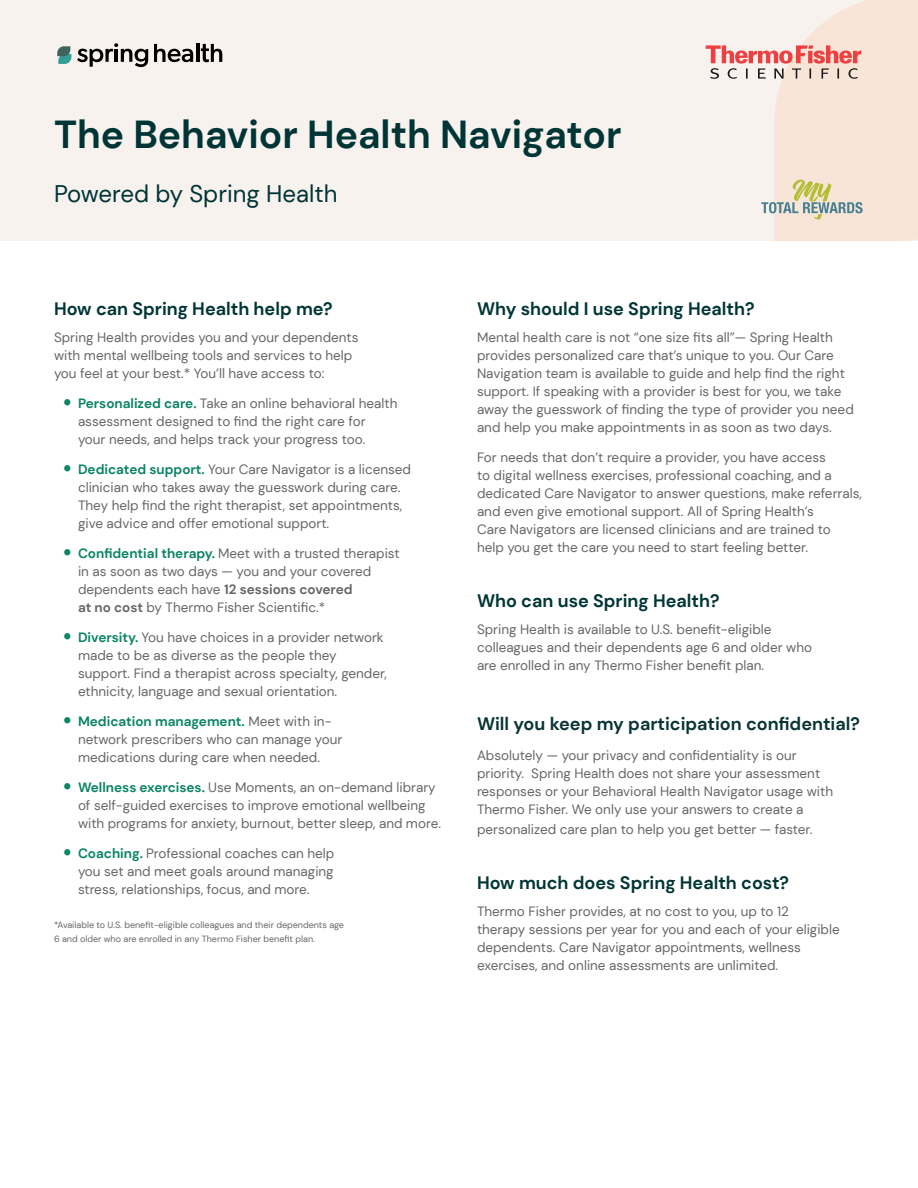
<style>
.page{position:relative;width:918px;height:1188px;background:#fff}
.page>*{position:absolute;margin:0;border:0;box-sizing:border-box;transform-origin:0 0}
.t1{font:700 39px "DM Sans";color:#003536}
.t2{font:24px "DM Sans";color:#003536}
.t3{font:700 18px "DM Sans";color:#003536}
.Paragraph{font:700 18px "DM Sans";color:#093435}
.Paragraph-2{font:13.5px/18px "DM Sans";color:#656666}
.Paragraph-3{font:9px/13.5px "DM Sans";color:#656666}
.s1{font-weight:700;font-size:22.5px;color:#0b8565}
.s2{font-weight:700;color:#0b8565}
.s3{font-weight:700}
</style>
<div class="page">
<div style="left:0;top:0;width:918px;height:241px;background:#f8f2ef"></div>
<svg style="left:77px;top:43px;width:71px;height:24px"></svg>
<svg style="left:154px;top:44px;width:39px;height:18px"></svg>
<hr style="left:196px;top:44px;width:3px;height:18px;background:#000">
<svg style="left:201px;top:44px;width:21px;height:18px"></svg>
<svg style="left:57px;top:46px;width:14px;height:18px"></svg>
<svg style="left:706px;top:0;width:212px;height:241px"></svg>
<h1 class="t1" style="left:54px;top:110px;width:569px">The Behavior Health Navigator</h1>
<h2 class="t2" style="left:54px;top:179px;width:285px">Powered by Spring Health</h2>
<h2 class="t3" style="left:54px;top:297px;width:280px">How can Spring Health help me?</h2>
<p class="Paragraph-2" style="left:54px;top:328px;width:306px">Spring Health provides you and your dependents with mental wellbeing tools and services to help you feel at your best.* You’ll have access to:</p>
<p class="Paragraph-2" style="left:78px;top:394px;width:321px;text-indent:-15px"><span class="s1">•</span> <span class="s2">Personalized care.</span> Take an online behavioral health assessment designed to find the right care for<br>your needs, and helps track your progress too.</p>
<p class="Paragraph-2" style="left:78px;top:460px;width:335px;text-indent:-15px"><span class="s1">•</span> <span class="s2">Dedicated support.</span> Your Care Navigator is a licensed clinician who takes away the guesswork during care.<br>They help find the right therapist, set appointments, give advice and offer emotional support.</p>
<p class="Paragraph-2" style="left:78px;top:544px;width:323px;text-indent:-15px"><span class="s1">•</span> <span class="s2">Confidential therapy.</span> Meet with a trusted therapist in as soon as two days — you and your covered dependents each have <span class="s3">12 sessions covered<br>at no cost</span> by Thermo Fisher Scientific.*</p>
<p class="Paragraph-2" style="left:78px;top:628px;width:310px;text-indent:-15px"><span class="s1">•</span> <span class="s2">Diversity.</span> You have choices in a provider network made to be as diverse as the people they support. Find a therapist across specialty, gender, ethnicity, language and sexual orientation.</p>
<p class="Paragraph-2" style="left:78px;top:712px;width:266px;text-indent:-15px"><span class="s1">•</span> <span class="s2">Medication management.</span> Meet with in&shy;network prescribers who can manage your medications during care when needed.</p>
<p class="Paragraph-2" style="left:78px;top:778px;width:365px;text-indent:-15px"><span class="s1">•</span> <span class="s2">Wellness exercises.</span> Use Moments, an on-demand library of self-guided exercises to improve emotional wellbeing with programs for anxiety, burnout, better sleep, and more.</p>
<p class="Paragraph-2" style="left:78px;top:844px;width:258px;text-align:justify;text-indent:-15px"><span class="s1">•</span> <span class="s2">Coaching.</span> Professional coaches can help you set and meet goals around managing stress, relationships, focus, and more.</p>
<p class="Paragraph-3" style="left:54px;top:919px;width:292px">*Available to U.S. benefit-eligible colleagues and their dependents age<br>6 and older who are enrolled in any Thermo Fisher benefit plan.</p>
<h2 class="t3" style="left:477px;top:297px;width:279px">Why should I use Spring Health?</h2>
<p class="Paragraph-2" style="left:477px;top:328px;width:378px">Mental health care is not “one size fits all”— Spring Health provides personalized care that’s unique to you. Our Care Navigation team is available to guide and help find the right support. If speaking with a provider is best for you, we take away the guesswork of finding the type of provider you need and help you make appointments in as soon as two days.</p>
<p class="Paragraph-2" style="left:477px;top:448px;width:386px">For needs that don’t require a provider, you have access<br>to digital wellness exercises, professional coaching, and a dedicated Care Navigator to answer questions, make referrals, and even give emotional support. All of Spring Health’s<br>Care Navigators are licensed clinicians and are trained to<br>help you get the care you need to start feeling better.</p>
<h2 class="t3" style="left:477px;top:590px;width:244px">Who can use Spring Health?</h2>
<p class="Paragraph-2" style="left:477px;top:621px;width:337px">Spring Health is available to U.S. benefit-eligible colleagues and their dependents age 6 and older who are enrolled in any Thermo Fisher benefit plan.</p>
<p class="Paragraph" style="left:477px;top:713px;width:385px">Will you keep my participation confidential?</p>
<p class="Paragraph-2" style="left:477px;top:747px;width:358px">Absolutely — your privacy and confidentiality is our priority. Spring Health does not share your assessment responses or your Behavioral Health Navigator usage with Thermo Fisher. We only use your answers to create a</p>
<p class="Paragraph-2" style="left:477px;top:820px;width:337px">personalized care plan to help you get better — faster.</p>
<h2 class="t3" style="left:477px;top:872px;width:314px">How much does Spring Health cost?</h2>
<p class="Paragraph-2" style="left:477px;top:903px;width:364px">Thermo Fisher provides, at no cost to you, up to 12 therapy sessions per year for you and each of your eligible dependents. Care Navigator appointments, wellness exercises, and online assessments are unlimited.</p>
</div>
